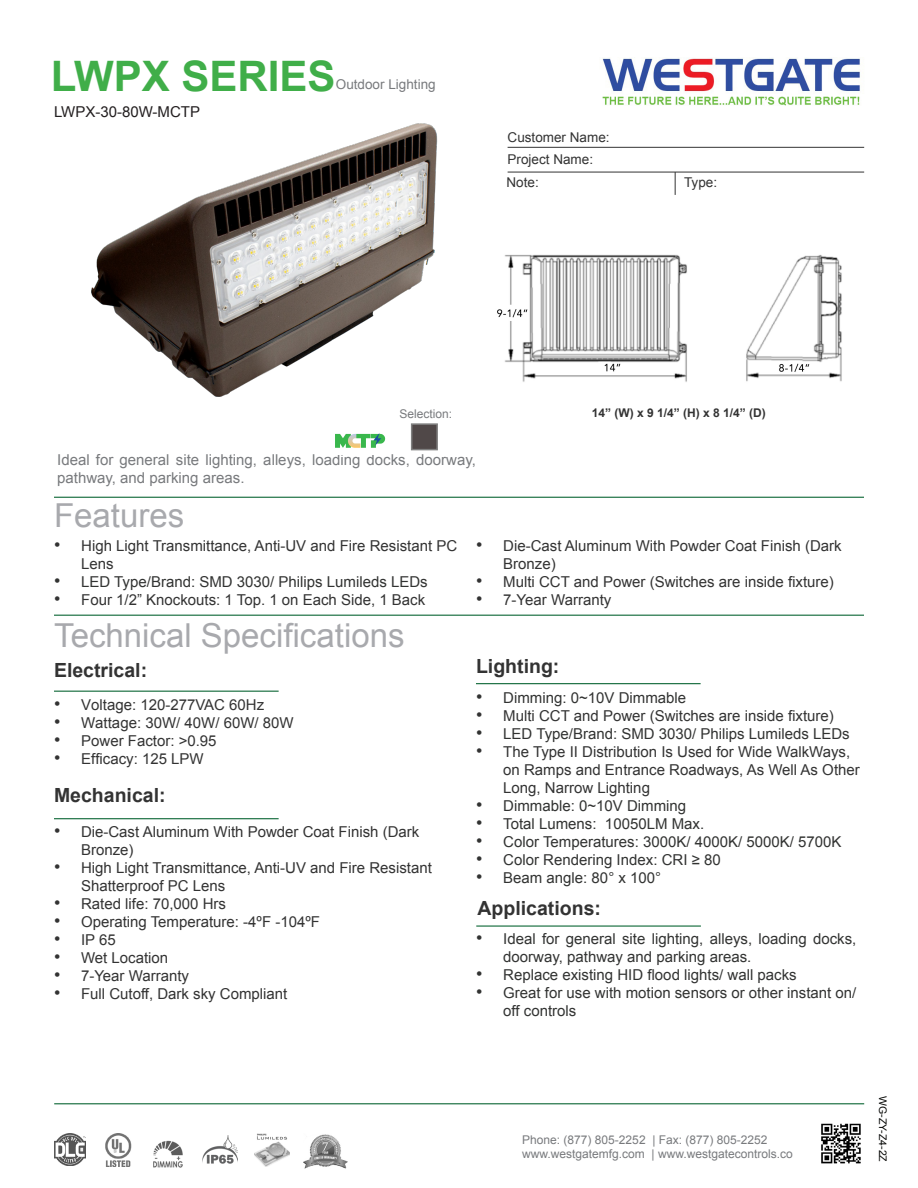
<style>
.page{position:relative;width:918px;height:1188px;background:#fff}
.page>*{position:absolute;margin:0;border:0;box-sizing:border-box;transform-origin:0 0}
.t1{font:700 42px "Arial";color:#40ae49}
.t2{font:33px "Arial";color:#a8a9ad}
.t3{font:700 19.5px "Arial";color:#333}
.t4{font:15px/18px "Arial";color:#333}
.t5{font:15px/18px "Arial";color:#323332}
.t6{font:15px/18px "Arial";color:#787a7d}
.t7{font:15px "Arial";color:#231f20}
.t8{font:13.5px "Arial";color:#333}
.t9{font:13.5px "Arial";color:#787a7d}
.t10{font:12px "Arial";color:#787a7d}
.t11{font:700 12px "Arial";color:#333}
.t12{font:10.5px "Arial";color:#040503}
.s1{font-size:18px}
</style>
<div class="page">
<img style="left:91px;top:123px;width:347px;height:273px">
<hr style="left:54px;top:497px;width:810px;height:1px;background:#0d6736">
<hr style="left:508px;top:147px;width:356px;height:1px;background:#333">
<svg style="left:675px;top:173px;width:1px;height:22px"></svg>
<hr style="left:508px;top:172px;width:356px;height:1px;background:#333">
<hr style="left:54px;top:615px;width:810px;height:1px;background:#0d6736">
<hr style="left:54px;top:691px;width:225px;height:1px;background:#0d6736">
<hr style="left:476px;top:683px;width:225px;height:1px;background:#0d6736">
<hr style="left:54px;top:818px;width:225px;height:1px;background:#0d6736">
<img style="left:602px;top:58px;width:258px;height:48px">
<hr style="left:476px;top:925px;width:225px;height:2px;background:#0d6736">
<hr style="left:54px;top:1103px;width:810px;height:1px;background:#0d6736">
<img style="left:821px;top:1123px;width:40px;height:41px">
<img style="left:497px;top:254px;width:345px;height:128px">
<div style="left:411px;top:423px;width:27px;height:27px;background:#504848;border:2px solid #7f7f7f"></div>
<img style="left:335px;top:433px;width:51px;height:15px">
<img style="left:105px;top:1134px;width:27px;height:33px">
<img style="left:54px;top:1134px;width:32px;height:32px">
<img style="left:202px;top:1135px;width:36px;height:29px">
<img style="left:153px;top:1140px;width:30px;height:28px">
<img style="left:254px;top:1134px;width:36px;height:33px">
<img style="left:304px;top:1134px;width:43px;height:35px">
<p class="t1" style="left:51px;top:48px;width:286px">LWPX SERIES</p>
<p class="t9" style="left:336px;top:75px;width:101px">Outdoor Lighting</p>
<p class="t7" style="left:54px;top:102px;width:148px">LWPX-30-80W-MCTP</p>
<p class="t8" style="left:508px;top:128px;width:104px">Customer Name:</p>
<p class="t8" style="left:508px;top:150px;width:87px">Project Name:</p>
<p class="t8" style="left:507px;top:173px;width:34px">Note:</p>
<p class="t8" style="left:684px;top:173px;width:35px">Type:</p>
<p class="t10" style="left:400px;top:406px;width:54px">Selection:</p>
<p class="t6" style="left:57px;top:450px;width:420px">Ideal for general site lighting, alleys, loading docks, doorway, pathway, and parking areas.</p>
<p class="t2" style="left:54px;top:494px;width:132px">Features</p>
<p class="t11" style="left:592px;top:405px;width:176px">14” (W) x 9 1/4” (H) x 8 1/4” (D)</p>
<p class="t4" style="left:81px;top:537px;width:377px;text-indent:-27px"><span class="s1">•</span> High Light Transmittance, Anti-UV and Fire Resistant PC<br>Lens</p>
<p class="t5" style="left:54px;top:573px;width:375px"><span class="s1">•</span> LED Type/Brand: SMD 3030/ Philips Lumileds LEDs</p>
<p class="t4" style="left:54px;top:591px;width:373px"><span class="s1">•</span> Four 1/2” Knockouts: 1 Top. 1 on Each Side, 1 Back</p>
<p class="t2" style="left:54px;top:613px;width:352px">Technical Specifications</p>
<p class="t3" style="left:54px;top:658px;width:95px">Electrical:</p>
<p class="t4" style="left:54px;top:696px;width:212px"><span class="s1">•</span> Voltage: 120-277VAC 60Hz</p>
<p class="t4" style="left:54px;top:714px;width:241px"><span class="s1">•</span> Wattage: 30W/ 40W/ 60W/ 80W</p>
<p class="t4" style="left:54px;top:732px;width:164px"><span class="s1">•</span> Power Factor: &gt;0.95</p>
<p class="t4" style="left:54px;top:750px;width:151px"><span class="s1">•</span> Efficacy: 125 LPW</p>
<p class="t3" style="left:54px;top:782px;width:113px">Mechanical:</p>
<p class="t4" style="left:81px;top:823px;width:340px;text-indent:-27px"><span class="s1">•</span> Die-Cast Aluminum With Powder Coat Finish (Dark<br>Bronze)</p>
<p class="t4" style="left:81px;top:859px;width:352px;text-indent:-27px"><span class="s1">•</span> High Light Transmittance, Anti-UV and Fire Resistant<br>Shatterproof PC Lens</p>
<p class="t4" style="left:54px;top:895px;width:174px"><span class="s1">•</span> Rated life: 70,000 Hrs</p>
<p class="t4" style="left:54px;top:913px;width:268px"><span class="s1">•</span> Operating Temperature: -4ºF -104ºF</p>
<p class="t4" style="left:54px;top:931px;width:63px"><span class="s1">•</span> IP 65</p>
<p class="t4" style="left:54px;top:949px;width:116px"><span class="s1">•</span> Wet Location</p>
<p class="t4" style="left:54px;top:967px;width:137px"><span class="s1">•</span> 7-Year Warranty</p>
<p class="t4" style="left:54px;top:985px;width:235px"><span class="s1">•</span> Full Cutoff, Dark sky Compliant</p>
<p class="t4" style="left:503px;top:537px;width:340px;text-indent:-27px"><span class="s1">•</span> Die-Cast Aluminum With Powder Coat Finish (Dark<br>Bronze)</p>
<p class="t4" style="left:476px;top:573px;width:359px"><span class="s1">•</span> Multi CCT and Power (Switches are inside fixture)</p>
<p class="t4" style="left:476px;top:591px;width:137px"><span class="s1">•</span> 7-Year Warranty</p>
<p class="t3" style="left:476px;top:653px;width:85px">Lighting:</p>
<p class="t5" style="left:476px;top:689px;width:211px"><span class="s1">•</span> Dimming: 0~10V Dimmable</p>
<p class="t4" style="left:476px;top:707px;width:359px"><span class="s1">•</span> Multi CCT and Power (Switches are inside fixture)</p>
<p class="t5" style="left:476px;top:725px;width:375px"><span class="s1">•</span> LED Type/Brand: SMD 3030/ Philips Lumileds LEDs</p>
<p class="t4" style="left:503px;top:743px;width:358px;text-indent:-27px"><span class="s1">•</span> The Type II Distribution Is Used for Wide WalkWays, on Ramps and Entrance Roadways, As Well As Other<br>Long, Narrow Lighting</p>
<p class="t5" style="left:476px;top:797px;width:211px"><span class="s1">•</span> Dimmable: 0~10V Dimming</p>
<p class="t5" style="left:476px;top:815px;width:229px"><span class="s1">•</span> Total Lumens: 10050LM Max.</p>
<p class="t5" style="left:476px;top:833px;width:367px"><span class="s1">•</span> Color Temperatures: 3000K/ 4000K/ 5000K/ 5700K</p>
<p class="t5" style="left:476px;top:851px;width:246px"><span class="s1">•</span> Color Rendering Index: CRI ≥ 80</p>
<p class="t5" style="left:476px;top:869px;width:186px"><span class="s1">•</span> Beam angle: 80° x 100°</p>
<p class="t3" style="left:478px;top:895px;width:125px">Applications:</p>
<p class="t5" style="left:503px;top:930px;width:355px;text-indent:-27px"><span class="s1">•</span> Ideal for general site lighting, alleys, loading docks, doorway, pathway and parking areas.</p>
<p class="t5" style="left:476px;top:966px;width:322px"><span class="s1">•</span> Replace existing HID flood lights/ wall packs</p>
<p class="t5" style="left:503px;top:984px;width:355px;text-indent:-27px"><span class="s1">•</span> Great for use with motion sensors or other instant on/ off controls</p>
<p class="t10" style="left:522px;top:1132px;width:247px">Phone: (877) 805-2252 | Fax: (877) 805-2252</p>
<p class="t10" style="left:522px;top:1146px;width:272px">www.westgatemfg.com | www.westgatecontrols.co</p>
<p class="t12" style="left:890px;top:1096px;width:67px;rotate:90deg">WG-ZY-Z4-2Z</p>
</div>
